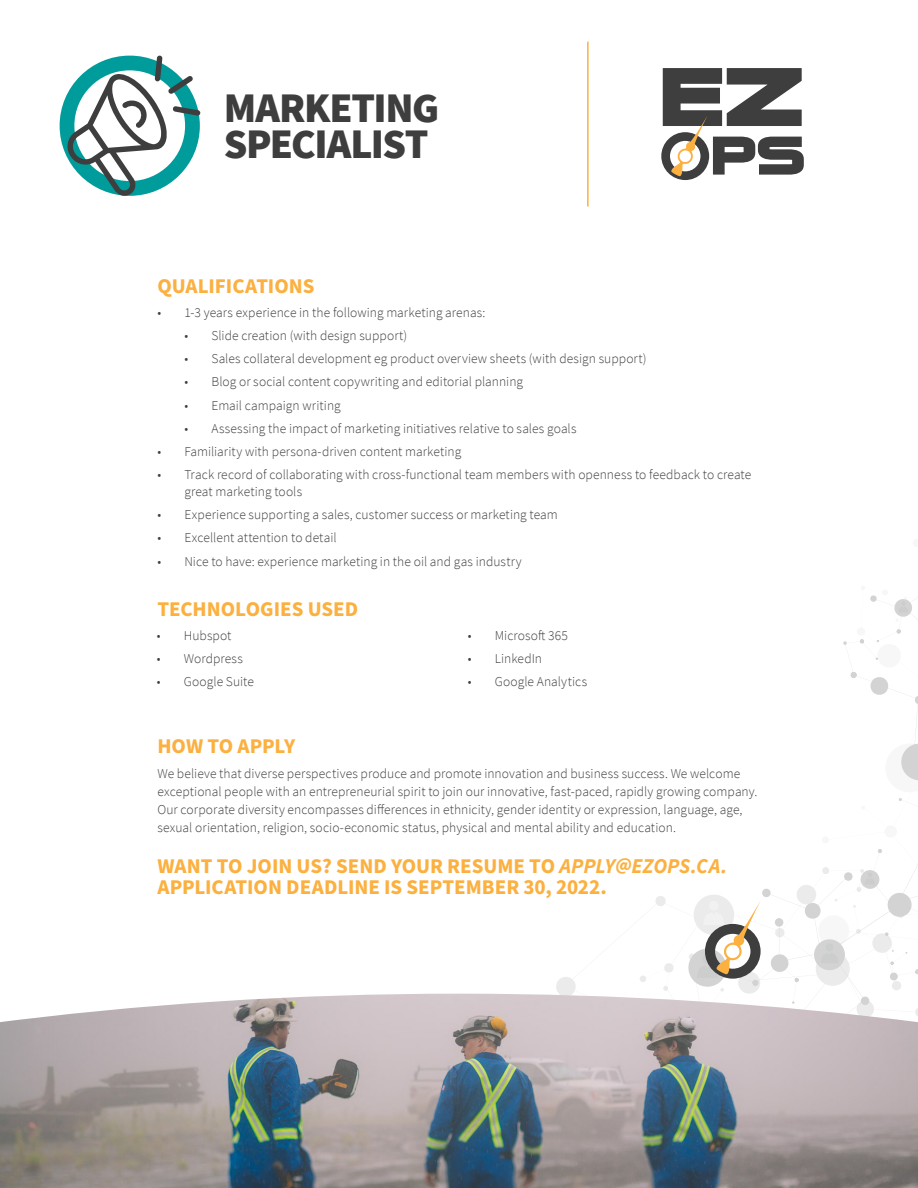
<style>
.page{position:relative;width:918px;height:1188px;background:#fff}
.page>*{position:absolute;margin:0;border:0;box-sizing:border-box;transform-origin:0 0}
.t1{font:900 42px/36px "Source Sans Pro";letter-spacing:-.035em;color:#3e3e3f}
.t2{font:700 21px/21px "Source Sans Pro";color:#fbb03f}
.t3{font:300 13.5px/18px "Source Sans Pro";letter-spacing:.005em;color:#3e3e3f}
.s1{font-style:italic}
</style>
<div class="page">
<img style="left:0;top:994px;width:918px;height:194px">
<svg style="left:543px;top:595px;width:375px;height:425px"></svg>
<svg style="left:661px;top:68px;width:143px;height:112px"></svg>
<hr style="left:587px;top:42px;width:2px;height:165px;background:#fbb03f">
<svg style="left:65px;top:55px;width:135px;height:141px"></svg>
<p class="t1" style="left:224px;top:89px;width:217px">MARKETING<br>SPECIALIST</p>
<p class="t2" style="left:157px;top:276px;width:159px">QUALIFICATIONS</p>
<p class="t3" style="left:157px;top:303px;width:329px">• 1-3 years experience in the following marketing arenas:</p>
<p class="t3" style="left:184px;top:326px;width:225px">• Slide creation (with design support)</p>
<p class="t3" style="left:184px;top:350px;width:464px">• Sales collateral development eg product overview sheets (with design support)</p>
<p class="t3" style="left:184px;top:373px;width:340px">• Blog or social content copywriting and editorial planning</p>
<p class="t3" style="left:184px;top:396px;width:158px">• Email campaign writing</p>
<p class="t3" style="left:184px;top:419px;width:394px">• Assessing the impact of marketing initiatives relative to sales goals</p>
<p class="t3" style="left:157px;top:443px;width:305px">• Familiarity with persona-driven content marketing</p>
<p class="t3" style="left:184px;top:467px;width:568px;line-height:16.5px;text-indent:-27px">• Track record of collaborating with cross-functional team members with openness to feedback to create great marketing tools</p>
<p class="t3" style="left:157px;top:506px;width:402px">• Experience supporting a sales, customer success or marketing team</p>
<p class="t3" style="left:157px;top:529px;width:181px">• Excellent attention to detail</p>
<p class="t3" style="left:157px;top:552px;width:366px">• Nice to have: experience marketing in the oil and gas industry</p>
<p class="t2" style="left:157px;top:599px;width:202px">TECHNOLOGIES USED</p>
<p class="t3" style="left:157px;top:626px;width:76px">• Hubspot</p>
<p class="t3" style="left:157px;top:650px;width:87px">• Wordpress</p>
<p class="t3" style="left:157px;top:673px;width:99px">• Google Suite</p>
<p class="t3" style="left:468px;top:626px;width:102px">• Microsoft 365</p>
<p class="t3" style="left:468px;top:650px;width:76px">• LinkedIn</p>
<p class="t3" style="left:468px;top:673px;width:121px">• Google Analytics</p>
<p class="t2" style="left:157px;top:736px;width:139px">HOW TO APPLY</p>
<p class="t3" style="left:157px;top:765px;width:601px">We believe that diverse perspectives produce and promote innovation and business success. We welcome exceptional people with an entrepreneurial spirit to join our innovative, fast-paced, rapidly growing company.<br>Our corporate diversity encompasses differences in ethnicity, gender identity or expression, language, age, sexual orientation, religion, socio-economic status, physical and mental ability and education.</p>
<p class="t2" style="left:157px;top:856px;width:571px">WANT TO JOIN US? SEND YOUR RESUME TO <span class="s1">APPLY@EZOPS.CA.<br></span>APPLICATION DEADLINE IS SEPTEMBER 30, 2022.</p>
</div>
